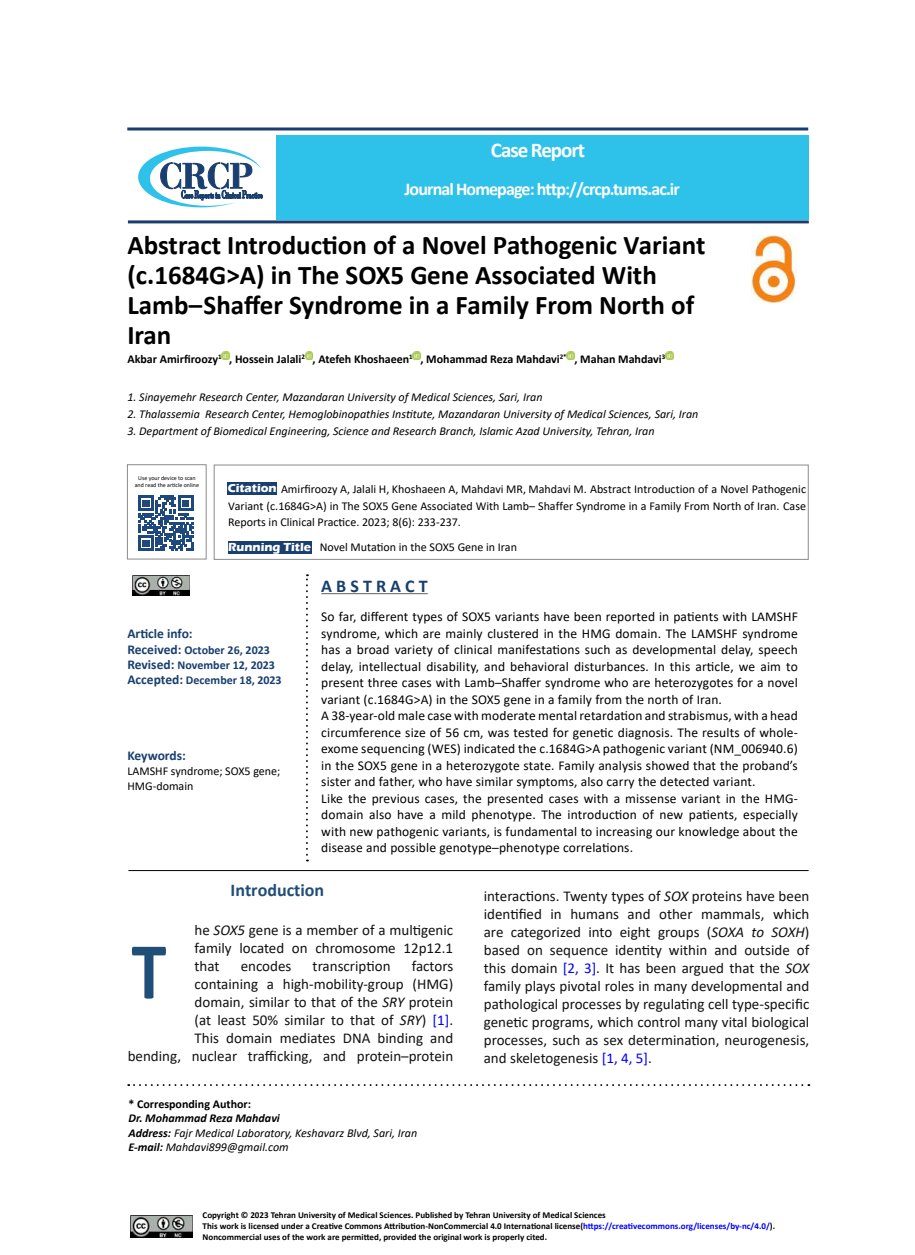
<style>
.page{position:relative;width:915px;height:1255px;background:#fff}
.page>*{position:absolute;margin:0;border:0;box-sizing:border-box;transform-origin:0 0}
.t1{font:700 81.6px "Calibri";color:#1f4e79;scale:.86 1}
.t2{font:700 27px/30px "Calibri";color:#000}
.t3{font:700 21px "Calibri";letter-spacing:-.05em;color:#fff}
.t4{font:700 18px "Calibri";letter-spacing:-.05em;color:#fff}
.t5{font:700 18px "Calibri";color:#1f4e79}
.t6{font:700 18px "Calibri";color:#193f6f}
.t7{font:15px/18px "Calibri";color:#111;text-align:justify}
.t8{font:13.5px/16.5px "Calibri";letter-spacing:.01em;color:#000}
.t9{font:700 13.5px "Calibri";color:#193f6f}
.t10{font:italic 12px/14.4px "Calibri";color:#000}
.t11{font:12px/16.5px "Calibri";color:#000}
.t12{font:700 12px "Calibri";color:#000}
.t13{font:700 12px/14.5px "Calibri";color:#193f6f}
.t14{font:700 12px "Eras ITC";color:#fff}
.t15{font:700 9.75px "Calibri";letter-spacing:-.01em;color:#000}
.t16{font:700 9px/10.8px "Calibri";color:#000}
.t17{font:700 6px/7.5px "Calibri";letter-spacing:-.025em;color:#000;text-align:center;scale:.94 1}
.t18{font:6px/7.2px "Calibri";color:#000;text-align:center}
.s1{font-family:"Eras ITC";font-weight:700;color:#fff}
.s2{font-size:13.5px}
.s3{font-style:italic}
.s4{color:#00f}
.s5{font-weight:700}
</style>
<div class="page">
<svg style="left:221px;top:351px;width:8px;height:8px"></svg>
<svg style="left:305px;top:351px;width:7px;height:8px"></svg>
<svg style="left:413px;top:351px;width:7px;height:8px"></svg>
<svg style="left:566px;top:351px;width:8px;height:8px"></svg>
<svg style="left:665px;top:351px;width:7px;height:8px"></svg>
<div style="left:228px;top:482px;width:49px;height:12px;background:#193f6f"></div>
<div style="left:228px;top:541px;width:84px;height:12px;background:#193f6f"></div>
<svg style="left:138px;top:495px;width:55px;height:56px"></svg>
<hr style="left:321px;top:593px;width:106px;height:1px;background:#77787b">
<div style="left:276px;top:135px;width:532px;height:85px;background:#2ec1ea"></div>
<hr style="left:128px;top:224px;width:680px;height:1px;background:#1a3f6f">
<hr style="left:128px;top:127px;width:680px;height:3px;background:#1a3f6f">
<svg style="left:138px;top:147px;width:124px;height:60px"></svg>
<hr style="left:128px;top:220px;width:680px;height:3px;background:#1a3f6f">
<hr style="left:128px;top:870px;width:680px;height:1px;background:#000">
<svg style="left:128px;top:1084px;width:681px;height:1px"></svg>
<svg style="left:306px;top:574px;width:2px;height:287px"></svg>
<img style="left:133px;top:575px;width:57px;height:20px">
<div style="left:214px;top:464px;width:594px;height:95px;border:1px solid #8b8b8b"></div>
<div style="left:127px;top:464px;width:79px;height:95px;border:1px solid #8b8b8b"></div>
<img style="left:130px;top:1215px;width:63px;height:22px">
<img style="left:751px;top:235px;width:45px;height:67px">
<h3 class="t3" style="left:491px;top:135px;width:96px">Case Report</h3>
<h3 class="t4" style="left:404px;top:176px;width:277px">Journal Homepage: http://crcp.tums.ac.ir</h3>
<h2 class="t2" style="left:127px;top:229px;width:579px">Abstract Introduction of a Novel Pathogenic Variant (c.1684G&gt;A) in The SOX5 Gene Associated With Lamb–Shaffer Syndrome in a Family From North of Iran</h2>
<p class="t12" style="left:127px;top:350px;width:539px">Akbar Amirfiroozy<sup>1</sup> , Hossein Jalali<sup>2</sup> , Atefeh Khoshaeen<sup>1</sup> , Mohammad Reza Mahdavi<sup>2*</sup> , Mahan Mahdavi<sup>3</sup></p>
<p class="t10" style="left:127px;top:389px;width:416px">1. Sinayemehr Research Center, Mazandaran University of Medical Sciences, Sari, Iran</p>
<p class="t10" style="left:127px;top:406px;width:572px">2. Thalassemia Research Center, Hemoglobinopathies Institute, Mazandaran University of Medical Sciences, Sari, Iran</p>
<p class="t10" style="left:127px;top:423px;width:528px">3. Department of Biomedical Engineering, Science and Research Branch, Islamic Azad University, Tehran, Iran</p>
<p class="t17" style="left:136px;top:425px;width:63px">Use your device to scan and read the article online</p>
<p class="t18" style="left:135px;top:474px;width:66px">Use your device to scan and read the article online</p>
<p class="t14" style="left:228px;top:480px;width:50px">Citation</p>
<p class="t11" style="left:228px;top:480px;width:579px;text-align:justify;text-indent:53px">Amirfiroozy A, Jalali H, Khoshaeen A, Mahdavi MR, Mahdavi M. Abstract Introduction of a Novel Pathogenic Variant (c.1684G&gt;A) in The SOX5 Gene Associated With Lamb– Shaffer Syndrome in a Family From North of Iran. Case Reports in Clinical Practice. 2023; 8(6): 233-237.</p>
<p class="t11" style="left:228px;top:538px;width:290px"><span class="s1">Running Title</span> Novel Mutation in the SOX5 Gene in Iran</p>
<p class="t9" style="left:127px;top:624px;width:67px">Article info:</p>
<p class="t13" style="left:127px;top:643px;width:156px"><span class="s2">Received:</span> October 26, 2023<br><span class="s2">Revised:</span> November 12, 2023<br><span class="s2">Accepted:</span> December 18, 2023</p>
<p class="t9" style="left:127px;top:745px;width:60px">Keywords:</p>
<p class="t11" style="left:127px;top:763px;width:154px;line-height:15px">LAMSHF syndrome; SOX5 gene;<br>HMG-domain</p>
<h3 class="t6" style="left:321px;top:573px;width:108px">A B S T R A C T</h3>
<p class="t8" style="left:321px;top:608px;width:478px">So far, different types of SOX5 variants have been reported in patients with LAMSHF syndrome, which are mainly clustered in the HMG domain. The LAMSHF syndrome has a broad variety of clinical manifestations such as developmental delay, speech delay, intellectual disability, and behavioral disturbances. In this article, we aim to present three cases with Lamb–Shaffer syndrome who are heterozygotes for a novel variant (c.1684G&gt;A) in the SOX5 gene in a family from the north of Iran.<br>A 38-year-old male case with moderate mental retardation and strabismus, with a head circumference size of 56 cm, was tested for genetic diagnosis. The results of whole&shy;exome sequencing (WES) indicated the c.1684G&gt;A pathogenic variant (NM_006940.6) in the SOX5 gene in a heterozygote state. Family analysis showed that the proband’s sister and father, who have similar symptoms, also carry the detected variant.<br>Like the previous cases, the presented cases with a missense variant in the HMG&shy;domain also have a mild phenotype. The introduction of new patients, especially with new pathogenic variants, is fundamental to increasing our knowledge about the disease and possible genotype–phenotype correlations.</p>
<h3 class="t5" style="left:230px;top:877px;width:95px">Introduction</h3>
<p class="t7" style="left:194px;top:921px;width:260px">he <span class="s3">SOX5</span> gene is a member of a multigenic family located on chromosome 12p12.1 that</p>
<h1 class="t1" style="left:131px;top:913px;width:42px">T</h1>
<p class="t7" style="left:128px;top:957px;width:327px;text-align:right">factors<br>containing a high-mobility-group (HMG)<br>domain, similar to that of the <span class="s3">SRY</span> protein<br>(at least 50% similar to that of <span class="s3">SRY</span>) <span class="s4">[1]</span>.<br>This domain mediates DNA binding and<br>bending, nuclear trafficking, and protein–protein</p>
<p class="t7" style="left:241px;top:957px;width:52px">encodes</p>
<p class="t7" style="left:312px;top:957px;width:79px">transcription</p>
<p class="t12" style="left:128px;top:1095px;width:124px">* Corresponding Author:</p>
<p class="t10" style="left:128px;top:1110px;width:290px"><span class="s5">Dr. Mohammad Reza Mahdavi<br>Address:</span> Fajr Medical Laboratory, Keshavarz Blvd, Sari, Iran<br><span class="s5">E-mail:</span> Mahdavi899@gmail.com</p>
<p class="t7" style="left:483px;top:886px;width:327px">interactions. Twenty types of <span class="s3">SOX</span> proteins have been identified in humans and other mammals, which are categorized into eight groups (<span class="s3">SOXA to SOXH</span>) based on sequence identity within and outside of this domain <span class="s4">[2, 3]</span>. It has been argued that the <span class="s3">SOX </span>family plays pivotal roles in many developmental and pathological processes by regulating cell type-specific genetic programs, which control many vital biological processes, such as sex determination, neurogenesis, and skeletogenesis <span class="s4">[1, 4, 5]</span>.</p>
<p class="t15" style="left:200px;top:1207px;width:370px">Noncommercial uses of the work are permitted, provided the original work is properly cited.</p>
<p class="t16" style="left:202px;top:1209px;width:574px">Copyright © 2023 Tehran University of Medical Sciences. Published by Tehran University of Medical Sciences<br>This work is licensed under a Creative Commons Attribution-NonCommercial 4.0 International license(<span class="s4">https://creativecommons.org/licenses/by-nc/4.0/</span>).<br>Noncommercial uses of the work are permitted, provided the original work is properly cited.</p>
</div>
